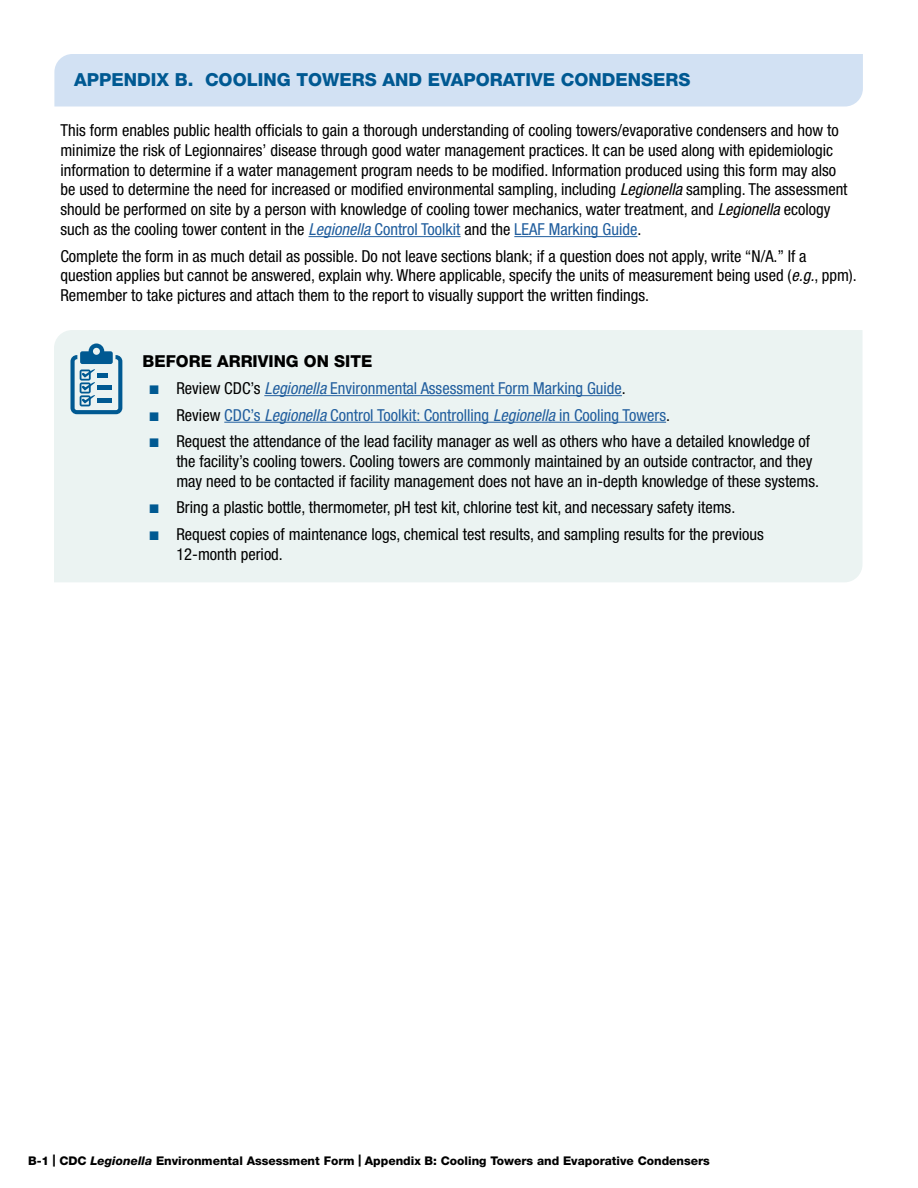
<style>
.page{position:relative;width:918px;height:1188px;background:#fff}
.page>*{position:absolute;margin:0;border:0;box-sizing:border-box;transform-origin:0 0}
.t1{font:800 18px "Helvetica Neue LT Std";color:#005992}
.body{font:condensed 16.5px/19.8px "Helvetica Neue LT Std";color:#000}
.t2{font:condensed 16.5px "Helvetica Neue LT Std";color:#215e9e}
.H3_alt{font:800 16.5px "Helvetica Neue LT Std";color:#000}
.t3{font:800 12px "Helvetica Neue LT Std";color:#000}
.s1{font-style:italic}
.s2{font-style:italic;color:#215e9e}
.s3{color:#215e9e}
.s4{color:#005992}
.s5{color:#000}
</style>
<div class="page">
<div style="left:54px;top:54px;width:809px;height:52px;background:#d2e1f3"></div>
<div style="left:54px;top:330px;width:808px;height:252px;background:#ebf3f2"></div>
<hr style="left:309px;top:236px;width:152px;height:1px;background:#215e9e">
<hr style="left:514px;top:236px;width:123px;height:1px;background:#215e9e">
<svg style="left:70px;top:343px;width:52px;height:71px;background:#88b2c9"></svg>
<hr style="left:97px;top:373px;width:11px;height:4px;background:#005992">
<hr style="left:264px;top:395px;width:358px;height:1px;background:#215e9e">
<hr style="left:224px;top:422px;width:442px;height:1px;background:#215e9e">
<h2 class="t1" style="left:74px;top:68px;width:618px">APPENDIX B. COOLING TOWERS AND EVAPORATIVE CONDENSERS</h2>
<p class="body" style="left:60px;top:120px;width:789px">This form enables public health officials to gain a thorough understanding of cooling towers/evaporative condensers and how to minimize the risk of Legionnaires’ disease through good water management practices. It can be used along with epidemiologic information to determine if a water management program needs to be modified. Information produced using this form may also be used to determine the need for increased or modified environmental sampling, including <span class="s1">Legionella</span> sampling. The assessment should be performed on site by a person with knowledge of cooling tower mechanics, water treatment, and <span class="s1">Legionella</span> ecology such as the cooling tower content in the <span class="s2">Legionella</span> <span class="s3">Control Toolkit</span> and the <span class="s3">LEAF Marking Guide</span>.</p>
<p class="body" style="left:60px;top:246px;width:798px">Complete the form in as much detail as possible. Do not leave sections blank; if a question does not apply, write “N/A.” If a question applies but cannot be answered, explain why. Where applicable, specify the units of measurement being used (<span class="s1">e.g.</span>, ppm).<br>Remember to take pictures and attach them to the report to visually support the written findings.</p>
<h3 class="H3_alt" style="left:143px;top:352px;width:231px">BEFORE ARRIVING ON SITE</h3>
<p class="t2" style="left:149px;top:379px;width:478px"><span class="s4">■</span> <span class="s5">Review CDC’s</span> <span class="s1">Legionella</span> Environmental Assessment Form Marking Guide<span class="s5">.</span></p>
<p class="t2" style="left:149px;top:405px;width:522px"><span class="s4">■</span> <span class="s5">Review</span> CDC’s <span class="s1">Legionella</span> Control Toolkit: Controlling <span class="s1">Legionella</span> in Cooling Towers<span class="s5">.</span></p>
<p class="body" style="left:176px;top:431px;width:644px;text-indent:-27px"><span class="s4">■</span> Request the attendance of the lead facility manager as well as others who have a detailed knowledge of the facility’s cooling towers. Cooling towers are commonly maintained by an outside contractor, and they may need to be contacted if facility management does not have an in-depth knowledge of these systems.</p>
<p class="body" style="left:149px;top:497px;width:587px"><span class="s4">■</span> Bring a plastic bottle, thermometer, pH test kit, chlorine test kit, and necessary safety items.</p>
<p class="body" style="left:176px;top:524px;width:589px;text-indent:-27px"><span class="s4">■</span> Request copies of maintenance logs, chemical test results, and sampling results for the previous<br>12-month period.</p>
<p class="t3" style="left:28px;top:1154px;width:683px">B-1 | CDC <span class="s1">Legionella</span> Environmental Assessment Form | Appendix B: Cooling Towers and Evaporative Condensers</p>
</div>
